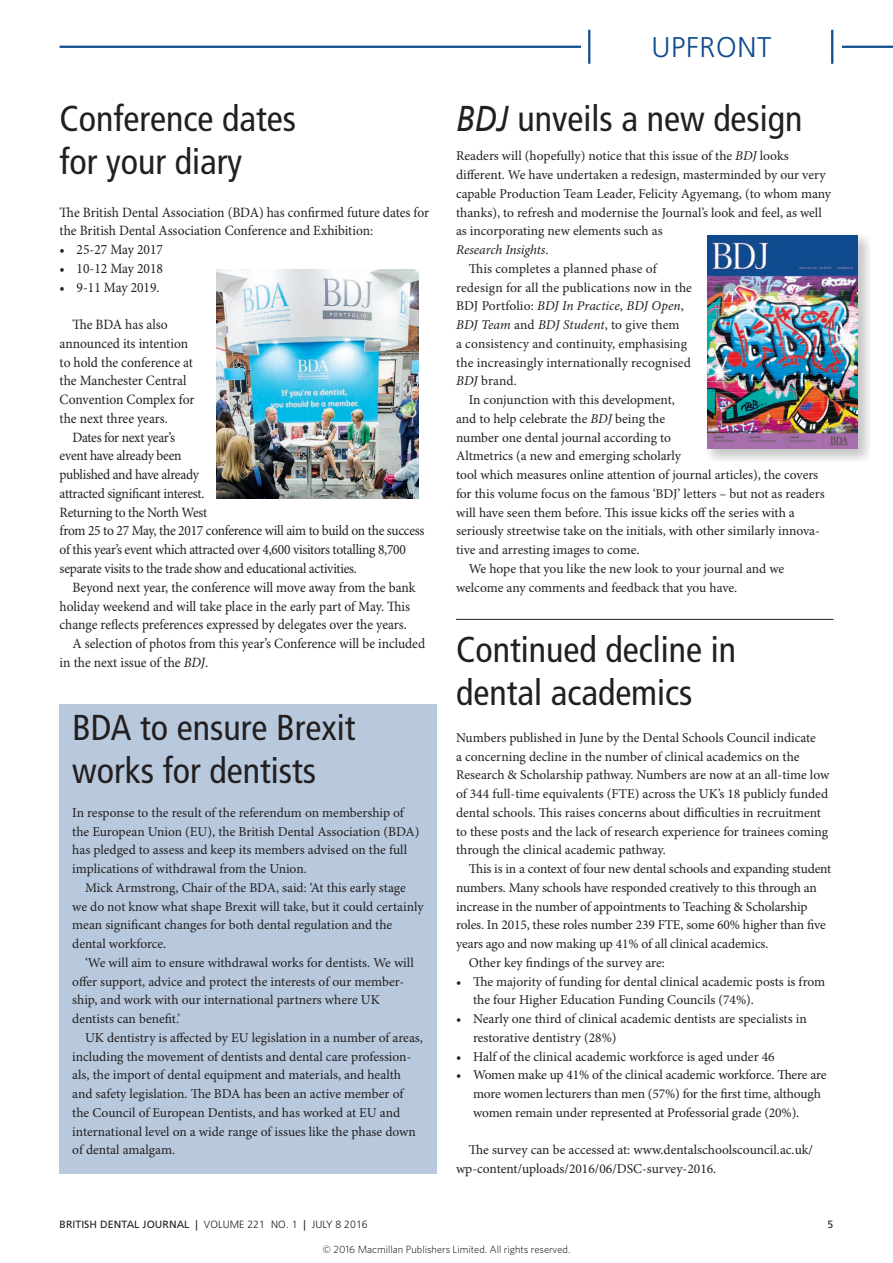
<style>
.page{position:relative;width:893px;height:1263px;background:#fff}
.page>*{position:absolute;margin:0;border:0;box-sizing:border-box;transform-origin:0 0}
.heading___4{font:condensed 36px/43.2px "Frutiger LT Std";color:#231f20}
.heading___4_line{font:condensed 36px/43.2px "Frutiger LT Std";color:#231f20}
.t1{font:300 28.5px "Frutiger LT Std";letter-spacing:.025em;color:#0f4b8d}
.body_9pt_ragged{font:14.25px/18.8px "Minion Pro";letter-spacing:-.01em;color:#231f20;scale:.95 1}
.body_9pt_ragged_1st{font:14.25px/18.8px "Minion Pro";color:#231f20;scale:.95 1}
.body_9pt_ragged-2{font:13.5px/18.8px "Minion Pro";letter-spacing:-.005em;color:#231f20}
.body_9pt_ragged_1st-2{font:13.5px/18.8px "Minion Pro";color:#231f20}
.t2{font:300 10.5px "Whitney";color:#000}
.page_footer{font:10.5px "Frutiger LT Std";letter-spacing:.005em;color:#231f20}
.s1{font-style:italic}
.s2{font-style:italic;font-stretch:normal}
.s3{font-weight:300}
</style>
<div class="page">
<div style="left:60px;top:704px;width:377px;height:469px;background:#b8c9dd"></div>
<div style="left:705px;top:233px;width:168px;height:230px;background:#231f20;opacity:.25"></div>
<img style="left:707px;top:235px;width:151px;height:214px">
<hr style="left:456px;top:619px;width:377px;height:1px;background:#231f20">
<img style="left:217px;top:269px;width:201px;height:229px">
<hr style="left:60px;top:46px;width:833px;height:2px;background:#0f4b8d">
<div style="left:581px;top:30px;width:261px;height:34px;background:#fff"></div>
<hr style="left:831px;top:30px;width:2px;height:34px;background:#0f4b8d">
<hr style="left:588px;top:30px;width:2px;height:34px;background:#0f4b8d">
<p class="heading___4" style="left:60px;top:97px;width:238px">Conference dates for your diary</p>
<p class="body_9pt_ragged_1st" style="left:60px;top:203px;width:390px">The British Dental Association (BDA) has confirmed future dates for the British Dental Association Conference and Exhibition:</p>
<p class="body_9pt_ragged" style="left:60px;top:241px;width:110px">• 25-27 May 2017</p>
<p class="body_9pt_ragged" style="left:60px;top:260px;width:110px">• 10-12 May 2018</p>
<p class="body_9pt_ragged" style="left:60px;top:278px;width:107px">• 9-11 May 2019.</p>
<p class="body_9pt_ragged" style="left:60px;top:316px;width:143px;text-indent:13px">The BDA has also announced its intention to hold the conference at the Manchester Central<br>Convention Complex for the next three years.</p>
<p class="body_9pt_ragged" style="left:60px;top:428px;width:385px;text-indent:13px">Dates for next year’s<br>event have already been<br>published and have already<br>attracted significant interest.<br>Returning to the North West<br>from 25 to 27 May, the 2017 conference will aim to build on the success of this year’s event which attracted over 4,600 visitors totalling 8,700 separate visits to the trade show and educational activities.</p>
<p class="body_9pt_ragged" style="left:60px;top:578px;width:376px;text-indent:13px">Beyond next year, the conference will move away from the bank holiday weekend and will take place in the early part of May. This change reflects preferences expressed by delegates over the years.</p>
<p class="body_9pt_ragged" style="left:60px;top:635px;width:386px;text-indent:13px">A selection of photos from this year’s Conference will be included in the next issue of the <span class="s1">BDJ</span>.</p>
<p class="heading___4" style="left:72px;top:706px;width:285px">BDA to ensure Brexit works for dentists</p>
<p class="body_9pt_ragged_1st-2" style="left:72px;top:804px;width:349px">In response to the result of the referendum on membership of the European Union (EU), the British Dental Association (BDA) has pledged to assess and keep its members advised on the full implications of withdrawal from the Union.</p>
<p class="body_9pt_ragged-2" style="left:72px;top:879px;width:353px;text-indent:13px">Mick Armstrong, Chair of the BDA, said: ‘At this early stage we do not know what shape Brexit will take, but it could certainly mean significant changes for both dental regulation and the dental workforce.</p>
<p class="body_9pt_ragged-2" style="left:72px;top:954px;width:343px;text-indent:13px">‘We will aim to ensure withdrawal works for dentists. We will offer support, advice and protect the interests of our member&shy;ship, and work with our international partners where UK dentists can benefit.’</p>
<p class="body_9pt_ragged-2" style="left:72px;top:1029px;width:352px;text-indent:13px">UK dentistry is affected by EU legislation in a number of areas, including the movement of dentists and dental care profession&shy;als, the import of dental equipment and materials, and health and safety legislation. The BDA has been an active member of the Council of European Dentists, and has worked at EU and international level on a wide range of issues like the phase down of dental amalgam.</p>
<h2 class="t1" style="left:651px;top:31px;width:121px">UPFRONT</h2>
<p class="heading___4" style="left:456px;top:97px;width:348px"><span class="s2">BDJ</span> unveils a new design</p>
<p class="body_9pt_ragged_1st-2" style="left:456px;top:147px;width:377px">Readers will (hopefully) notice that this issue of the <span class="s1">BDJ</span> looks different. We have undertaken a redesign, masterminded by our very capable Production Team Leader, Felicity Agyemang, (to whom many thanks), to refresh and modernise the Journal’s look and feel, as well as incorporating new elements such as<br><span class="s1">Research Insights</span>.</p>
<p class="body_9pt_ragged-2" style="left:456px;top:260px;width:237px;text-indent:13px">This completes a planned phase of redesign for all the publications now in the BDJ Portfolio: <span class="s1">BDJ In Practice</span>, <span class="s1">BDJ Open</span>, <span class="s1">BDJ Team</span> and <span class="s1">BDJ Student</span>, to give them<br>a consistency and continuity, emphasising the increasingly internationally recognised <span class="s1">BDJ</span> brand.</p>
<p class="body_9pt_ragged-2" style="left:456px;top:391px;width:370px;text-indent:13px">In conjunction with this development,<br>and to help celebrate the <span class="s1">BDJ</span> being the<br>number one dental journal according to<br>Altmetrics (a new and emerging scholarly<br>tool which measures online attention of journal articles), the covers for this volume focus on the famous ‘BDJ’ letters – but not as readers will have seen them before. This issue kicks off the series with a seriously streetwise take on the initials, with other similarly innova&shy;tive and arresting images to come.</p>
<p class="body_9pt_ragged-2" style="left:456px;top:560px;width:330px;text-indent:13px">We hope that you like the new look to your journal and we welcome any comments and feedback that you have.</p>
<p class="heading___4_line" style="left:456px;top:628px;width:281px">Continued decline in dental academics</p>
<p class="body_9pt_ragged_1st-2" style="left:456px;top:729px;width:375px">Numbers published in June by the Dental Schools Council indicate<br>a concerning decline in the number of clinical academics on the Research &amp; Scholarship pathway. Numbers are now at an all-time low of 344 full-time equivalents (FTE) across the UK’s 18 publicly funded dental schools. This raises concerns about difficulties in recruitment to these posts and the lack of research experience for trainees coming through the clinical academic pathway.</p>
<p class="body_9pt_ragged-2" style="left:456px;top:860px;width:377px;text-indent:13px">This is in a context of four new dental schools and expanding student numbers. Many schools have responded creatively to this through an increase in the number of appointments to Teaching &amp; Scholarship roles. In 2015, these roles number 239 FTE, some 60% higher than five years ago and now making up 41% of all clinical academics.</p>
<p class="body_9pt_ragged-2" style="left:469px;top:954px;width:197px">Other key findings of the survey are:</p>
<p class="body_9pt_ragged-2" style="left:473px;top:972px;width:354px;text-indent:-17px">• The majority of funding for dental clinical academic posts is from the four Higher Education Funding Councils (74%).</p>
<p class="body_9pt_ragged-2" style="left:473px;top:1010px;width:335px;text-indent:-17px">• Nearly one third of clinical academic dentists are specialists in restorative dentistry (28%)</p>
<p class="body_9pt_ragged-2" style="left:456px;top:1047px;width:320px">• Half of the clinical academic workforce is aged under 46</p>
<p class="body_9pt_ragged-2" style="left:473px;top:1066px;width:355px;text-indent:-17px">• Women make up 41% of the clinical academic workforce. There are more women lecturers than men (57%) for the first time, although women remain under represented at Professorial grade (20%).</p>
<p class="body_9pt_ragged-2" style="left:456px;top:1141px;width:359px;text-indent:13px">The survey can be accessed at: www.dentalschoolscouncil.ac.uk/ wp-content/uploads/2016/06/DSC-survey-2016.</p>
<p class="page_footer" style="left:60px;top:1218px;width:310px">BRITISH DENTAL JOURNAL | <span class="s3">VOLUME 221 NO. 1</span> | <span class="s3">JULY 8 2016</span></p>
<p class="page_footer" style="left:828px;top:1218px;width:7px">5</p>
<p class="t2" style="left:323px;top:1243px;width:249px">© 2016 Macmillan Publishers Limited. All rights reserved.</p>
</div>
